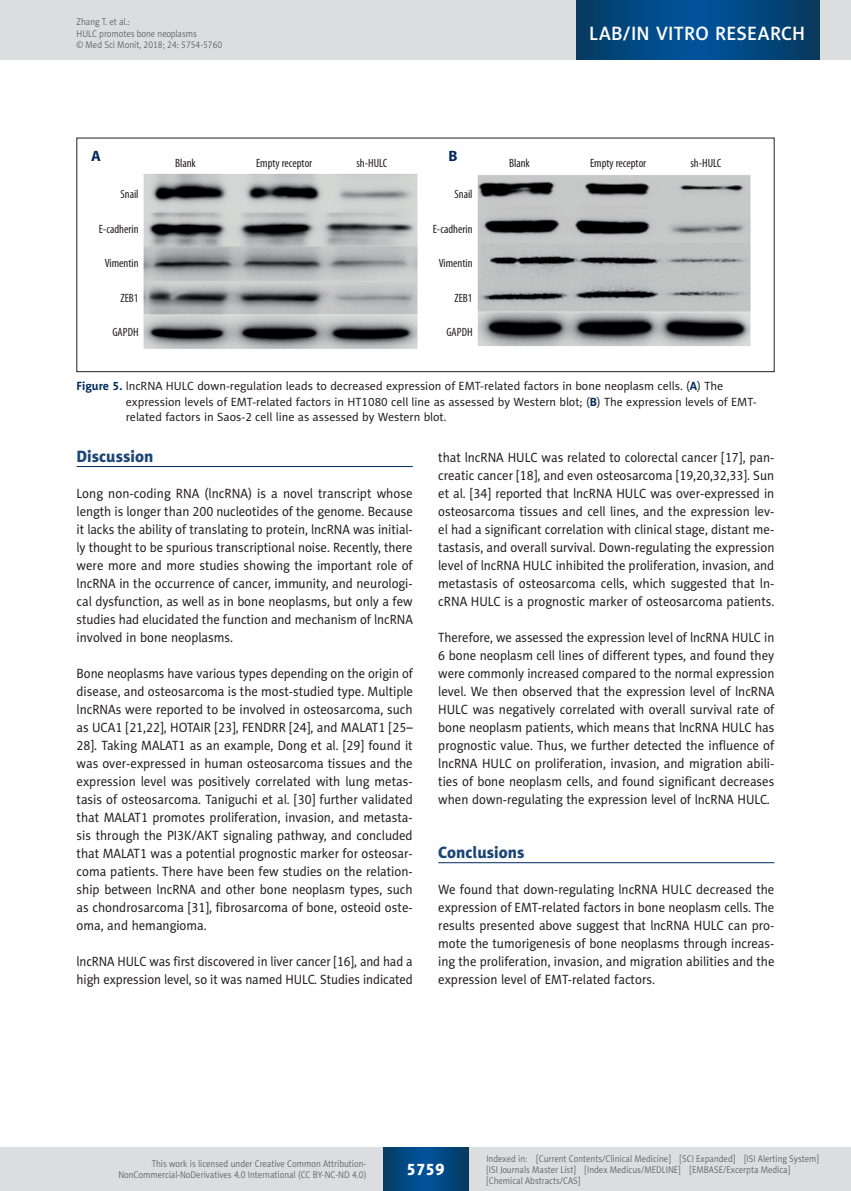
<style>
.page{position:relative;width:851px;height:1191px;background:#fff}
.page>*{position:absolute;margin:0;border:0;box-sizing:border-box;transform-origin:0 0}
.t1{font:19.5px "Naomi Sans EFN Medium";letter-spacing:.01em;color:#fff}
.MSM_Headline_1{font:16.5px "Naomi Sans EFN Heavy";color:#1a4574}
.t2{font:16.5px "Naomi Sans EFN Heavy";color:#fff}
.t3{font:700 15px "Myriad Pro";color:#00295c}
.MSM_Body{font:13.5px/18px "Naomi Sans EFN";color:#231f20;text-align:justify;scale:.94 1}
.MSM_Body-2{font:13.5px/18px "Naomi Sans EFN";color:#231f20;text-align:justify;scale:.95 1}
.MSM_Body-3{font:13.5px/18px "Naomi Sans EFN";color:#231f20;scale:.93 1}
.MSM_Rycina_tytul{font:12px/15.8px "Naomi Sans EFN";color:#231f20}
.t4{font:condensed 12px "Myriad Pro";color:#231f20}
.t5{font:9.75px/11.2px "Naomi Sans EFN Light";color:#57585a;scale:.9 1}
.s1{font-weight:700;color:#00295c}
</style>
<div class="page">
<hr style="left:77px;top:466px;width:335px;height:1px;background:#00295c">
<hr style="left:438px;top:862px;width:336px;height:1px;background:#00295c">
<img style="left:143px;top:173px;width:275px;height:176px">
<img style="left:477px;top:175px;width:274px;height:171px">
<div style="left:77px;top:138px;width:697px;height:234px;border:1px solid #231f20"></div>
<div style="left:0;top:1148px;width:850px;height:43px;background:#dcdddf"></div>
<svg style="left:383px;top:1147px;width:85px;height:43px;background:#02477e"></svg>
<div style="left:0;top:0;width:850px;height:60px;background:#dcdddf"></div>
<svg style="left:576px;top:0;width:243px;height:60px;background:#02477e"></svg>
<p class="t5" style="left:77px;top:16px;width:163px">Zhang T. et al.:<br>HULC promotes bone neoplasms<br>© Med Sci Monit, 2018; 24: 5754-5760</p>
<h1 class="t1" style="left:589px;top:22px;width:217px">LAB/IN VITRO RESEARCH</h1>
<p class="t3" style="left:91px;top:147px;width:11px">A</p>
<p class="t3" style="left:448px;top:147px;width:11px">B</p>
<p class="t4" style="left:175px;top:157px;width:22px">Blank</p>
<p class="t4" style="left:256px;top:157px;width:58px">Empty receptor</p>
<p class="t4" style="left:356px;top:157px;width:32px">sh-HULC</p>
<p class="t4" style="left:509px;top:157px;width:22px">Blank</p>
<p class="t4" style="left:454px;top:188px;width:20px">Snail</p>
<p class="t4" style="left:432px;top:222px;width:41px">E-cadherin</p>
<p class="t4" style="left:439px;top:257px;width:35px">Vimentin</p>
<p class="t4" style="left:454px;top:291px;width:20px">ZEB1</p>
<p class="t4" style="left:446px;top:326px;width:28px">GAPDH</p>
<p class="t4" style="left:120px;top:188px;width:20px">Snail</p>
<p class="t4" style="left:99px;top:222px;width:41px">E-cadherin</p>
<p class="t4" style="left:105px;top:257px;width:35px">Vimentin</p>
<p class="t4" style="left:120px;top:291px;width:20px">ZEB1</p>
<p class="t4" style="left:112px;top:326px;width:28px">GAPDH</p>
<p class="t4" style="left:590px;top:157px;width:58px">Empty receptor</p>
<p class="t4" style="left:690px;top:157px;width:32px">sh-HULC</p>
<p class="MSM_Rycina_tytul" style="left:126px;top:378px;width:632px;text-indent:-49px"><span class="s1">Figure 5.</span> lncRNA HULC down-regulation leads to decreased expression of EMT-related factors in bone neoplasm cells. (<span class="s1">A</span>) The expression levels of EMT-related factors in HT1080 cell line as assessed by Western blot; (<span class="s1">B</span>) The expression levels of EMT&shy;related factors in Saos-2 cell line as assessed by Western blot.</p>
<p class="MSM_Headline_1" style="left:77px;top:446px;width:78px">Discussion</p>
<p class="MSM_Body-2" style="left:77px;top:484px;width:355px">Long non-coding RNA (lncRNA) is a novel transcript whose length is longer than 200 nucleotides of the genome. Because it lacks the ability of translating to protein, lncRNA was initial&shy;ly thought to be spurious transcriptional noise. Recently, there were more and more studies showing the important role of lncRNA in the occurrence of cancer, immunity, and neurologi&shy;cal dysfunction, as well as in bone neoplasms, but only a few studies had elucidated the function and mechanism of lncRNA involved in bone neoplasms.</p>
<p class="MSM_Body" style="left:77px;top:664px;width:359px">Bone neoplasms have various types depending on the origin of disease, and osteosarcoma is the most-studied type. Multiple lncRNAs were reported to be involved in osteosarcoma, such as UCA1 [21,22], HOTAIR [23], FENDRR [24], and MALAT1 [25– 28]. Taking MALAT1 as an example, Dong et al. [29] found it was over-expressed in human osteosarcoma tissues and the expression level was positively correlated with lung metas&shy;tasis of osteosarcoma. Taniguchi et al. [30] further validated that MALAT1 promotes proliferation, invasion, and metasta&shy;sis through the PI3K/AKT signaling pathway, and concluded that MALAT1 was a potential prognostic marker for osteosar&shy;coma patients. There have been few studies on the relation&shy;ship between lncRNA and other bone neoplasm types, such as chondrosarcoma [31], fibrosarcoma of bone, osteoid oste&shy;oma, and hemangioma.</p>
<p class="MSM_Body-3" style="left:77px;top:952px;width:363px">lncRNA HULC was first discovered in liver cancer [16], and had a high expression level, so it was named HULC. Studies indicated</p>
<p class="MSM_Body-2" style="left:438px;top:448px;width:355px">that lncRNA HULC was related to colorectal cancer [17], pan&shy;creatic cancer [18], and even osteosarcoma [19,20,32,33]. Sun et al. [34] reported that lncRNA HULC was over-expressed in osteosarcoma tissues and cell lines, and the expression lev&shy;el had a significant correlation with clinical stage, distant me&shy;tastasis, and overall survival. Down-regulating the expression level of lncRNA HULC inhibited the proliferation, invasion, and metastasis of osteosarcoma cells, which suggested that ln&shy;cRNA HULC is a prognostic marker of osteosarcoma patients.</p>
<p class="MSM_Body" style="left:438px;top:628px;width:359px">Therefore, we assessed the expression level of lncRNA HULC in 6 bone neoplasm cell lines of different types, and found they were commonly increased compared to the normal expression level. We then observed that the expression level of lncRNA HULC was negatively correlated with overall survival rate of bone neoplasm patients, which means that lncRNA HULC has prognostic value. Thus, we further detected the influence of lncRNA HULC on proliferation, invasion, and migration abili&shy;ties of bone neoplasm cells, and found significant decreases when down-regulating the expression level of lncRNA HULC.</p>
<p class="MSM_Headline_1" style="left:438px;top:842px;width:88px">Conclusions</p>
<p class="MSM_Body-2" style="left:438px;top:880px;width:355px">We found that down-regulating lncRNA HULC decreased the expression of EMT-related factors in bone neoplasm cells. The results presented above suggest that lncRNA HULC can pro&shy;mote the tumorigenesis of bone neoplasms through increas&shy;ing the proliferation, invasion, and migration abilities and the expression level of EMT-related factors.</p>
<p class="t5" style="left:118px;top:1158px;width:277px;text-align:right">This work is licensed under Creative Common Attribution-<br>NonCommercial-NoDerivatives 4.0 International (CC BY-NC-ND 4.0)</p>
<p class="t2" style="left:406px;top:1159px;width:40px">5759</p>
<p class="t5" style="left:486px;top:1152px;width:371px">Indexed in: [Current Contents/Clinical Medicine] [SCI Expanded] [ISI Alerting System] [ISI Journals Master List] [Index Medicus/MEDLINE] [EMBASE/Excerpta Medica] [Chemical Abstracts/CAS]</p>
</div>
